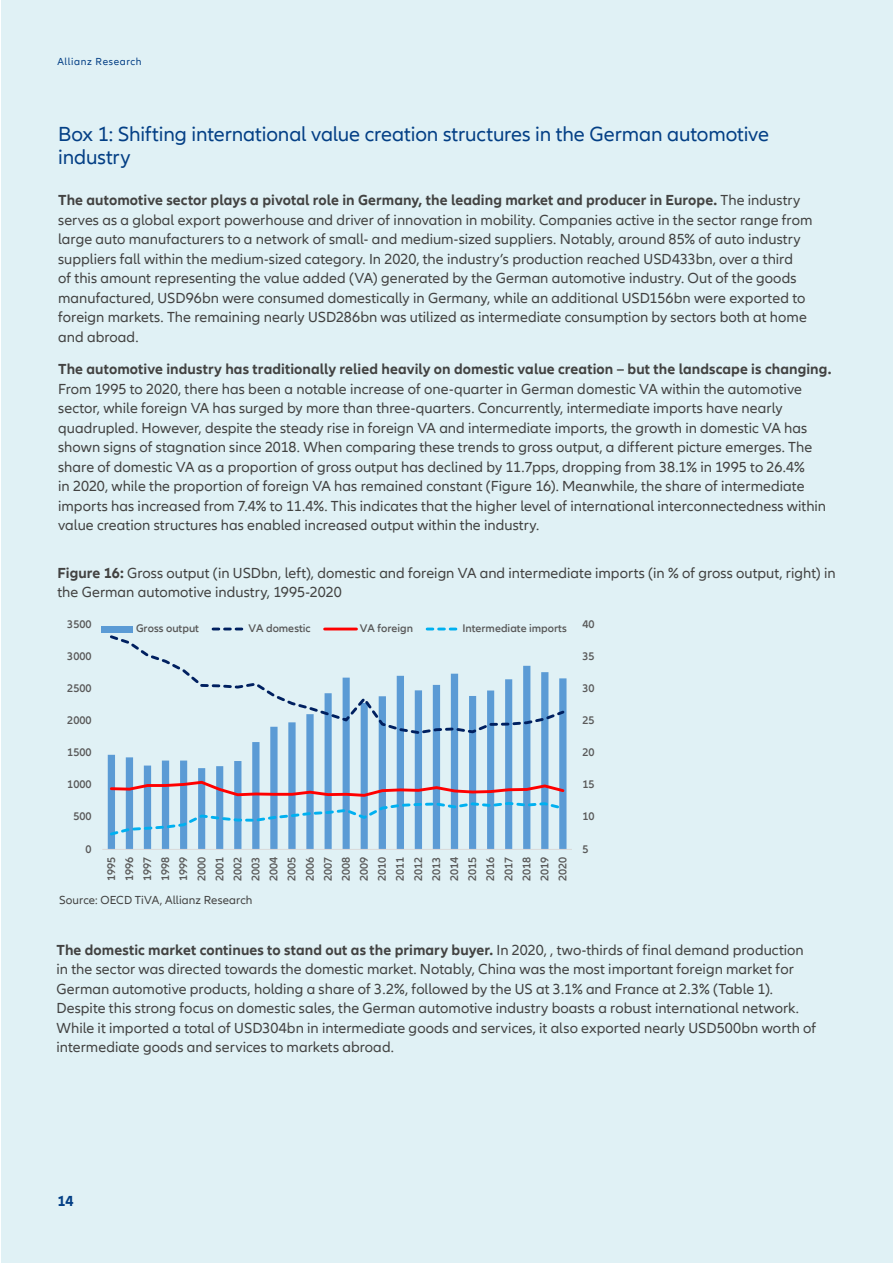
<style>
.page{position:relative;width:893px;height:1263px;background:#fff}
.page>*{position:absolute;margin:0;border:0;box-sizing:border-box;transform-origin:0 0}
.t1{font:21px/23.4px "Allianz Neo";letter-spacing:-.005em;color:#033f85}
.t2{font:15px/19.5px "Allianz Neo";letter-spacing:.005em;color:#424241}
.t3{font:700 15px "Allianz Neo";letter-spacing:.005em;color:#424241}
.t4{font:700 15px "Allianz Neo";color:#033f85}
.t5{font:12px "Allianz Neo";letter-spacing:.01em;color:#424241}
.t6{font:600 11.4px/18px "Allianz Neo";letter-spacing:-.005em;color:#595959;text-align:justify}
.t7{font:10.5px "Allianz Neo";letter-spacing:.06em;color:#033f85}
.s1{font-weight:700}
</style>
<div class="page">
<div style="left:2px;top:0;width:891px;height:1263px;background:#e0f1f5"></div>
<svg style="left:108px;top:735px;width:458px;height:114px"></svg>
<hr style="left:102px;top:849px;width:470px;height:1px;background:#d9d9d9">
<svg style="left:110px;top:635px;width:457px;height:100px"></svg>
<svg style="left:108px;top:779px;width:458px;height:58px"></svg>
<div style="left:101px;top:626px;width:31px;height:6px;background:#5b9bd5"></div>
<svg style="left:213px;top:628px;width:31px;height:2px"></svg>
<hr style="left:325px;top:628px;width:31px;height:2px;background:#f00">
<svg style="left:427px;top:628px;width:31px;height:2px"></svg>
<p class="t7" style="left:57px;top:56px;width:86px">Allianz Research</p>
<h1 class="t1" style="left:58px;top:123px;width:712px">Box 1: Shifting international value creation structures in the German automotive industry</h1>
<p class="t2" style="left:58px;top:191px;width:756px"><span class="s1">The automotive sector plays a pivotal role in Germany, the leading market and producer in Europe.</span> The industry serves as a global export powerhouse and driver of innovation in mobility. Companies active in the sector range from large auto manufacturers to a network of small- and medium-sized suppliers. Notably, around 85% of auto industry suppliers fall within the medium-sized category. In 2020, the industry’s production reached USD433bn, over a third<br>of this amount representing the value added (VA) generated by the German automotive industry. Out of the goods manufactured, USD96bn were consumed domestically in Germany, while an additional USD156bn were exported to foreign markets. The remaining nearly USD286bn was utilized as intermediate consumption by sectors both at home and abroad.</p>
<p class="t3" style="left:58px;top:360px;width:775px">The automotive industry has traditionally relied heavily on domestic value creation – but the landscape is changing.</p>
<p class="t2" style="left:58px;top:379px;width:769px">From 1995 to 2020, there has been a notable increase of one-quarter in German domestic VA within the automotive sector, while foreign VA has surged by more than three-quarters. Concurrently, intermediate imports have nearly quadrupled. However, despite the steady rise in foreign VA and intermediate imports, the growth in domestic VA has shown signs of stagnation since 2018. When comparing these trends to gross output, a different picture emerges. The share of domestic VA as a proportion of gross output has declined by 11.7pps, dropping from 38.1% in 1995 to 26.4%<br>in 2020, while the proportion of foreign VA has remained constant (Figure 16). Meanwhile, the share of intermediate imports has increased from 7.4% to 11.4%. This indicates that the higher level of international interconnectedness within value creation structures has enabled increased output within the industry.</p>
<p class="t2" style="left:57px;top:563px;width:780px"><span class="s1">Figure 16:</span> Gross output (in USDbn, left), domestic and foreign VA and intermediate imports (in % of gross output, right) in the German automotive industry, 1995-2020</p>
<p class="t6" style="left:67px;top:615px;width:26px">3500</p>
<p class="t6" style="left:136px;top:619px;width:65px">Gross output</p>
<p class="t6" style="left:248px;top:619px;width:64px">VA domestic</p>
<p class="t6" style="left:360px;top:619px;width:55px">VA foreign</p>
<p class="t6" style="left:462px;top:619px;width:106px">Intermediate imports</p>
<p class="t6" style="left:583px;top:615px;width:14px">40</p>
<p class="t6" style="left:67px;top:647px;width:26px">3000</p>
<p class="t6" style="left:583px;top:647px;width:14px">35</p>
<p class="t6" style="left:67px;top:679px;width:26px">2500</p>
<p class="t6" style="left:583px;top:679px;width:14px">30</p>
<p class="t6" style="left:67px;top:711px;width:26px">2000</p>
<p class="t6" style="left:583px;top:711px;width:14px">25</p>
<p class="t6" style="left:67px;top:744px;width:26px">1500</p>
<p class="t6" style="left:583px;top:744px;width:14px">20</p>
<p class="t6" style="left:67px;top:776px;width:26px">1000</p>
<p class="t6" style="left:583px;top:776px;width:14px">15</p>
<p class="t6" style="left:73px;top:808px;width:20px">500</p>
<p class="t6" style="left:583px;top:808px;width:14px">10</p>
<p class="t6" style="left:86px;top:840px;width:8px">0</p>
<p class="t6" style="left:583px;top:840px;width:8px">5</p>
<p class="t6" style="left:103px;top:881px;width:26px;rotate:-90deg">1995<br>1996<br>1997<br>1998<br>1999<br>2000<br>2001<br>2002<br>2003<br>2004<br>2005<br>2006<br>2007<br>2008<br>2009<br>2010<br>2011<br>2012<br>2013<br>2014<br>2015<br>2016<br>2017<br>2018<br>2019<br>2020</p>
<p class="t5" style="left:59px;top:893px;width:195px">Source: OECD TiVA, Allianz Research</p>
<p class="t2" style="left:57px;top:940px;width:761px"><span class="s1">The domestic market continues to stand out as the primary buyer.</span> In 2020, , two-thirds of final demand production in the sector was directed towards the domestic market. Notably, China was the most important foreign market for German automotive products, holding a share of 3.2%, followed by the US at 3.1% and France at 2.3% (Table 1).<br>Despite this strong focus on domestic sales, the German automotive industry boasts a robust international network.<br>While it imported a total of USD304bn in intermediate goods and services, it also exported nearly USD500bn worth of intermediate goods and services to markets abroad.</p>
<p class="t4" style="left:57px;top:1192px;width:18px">14</p>
</div>
